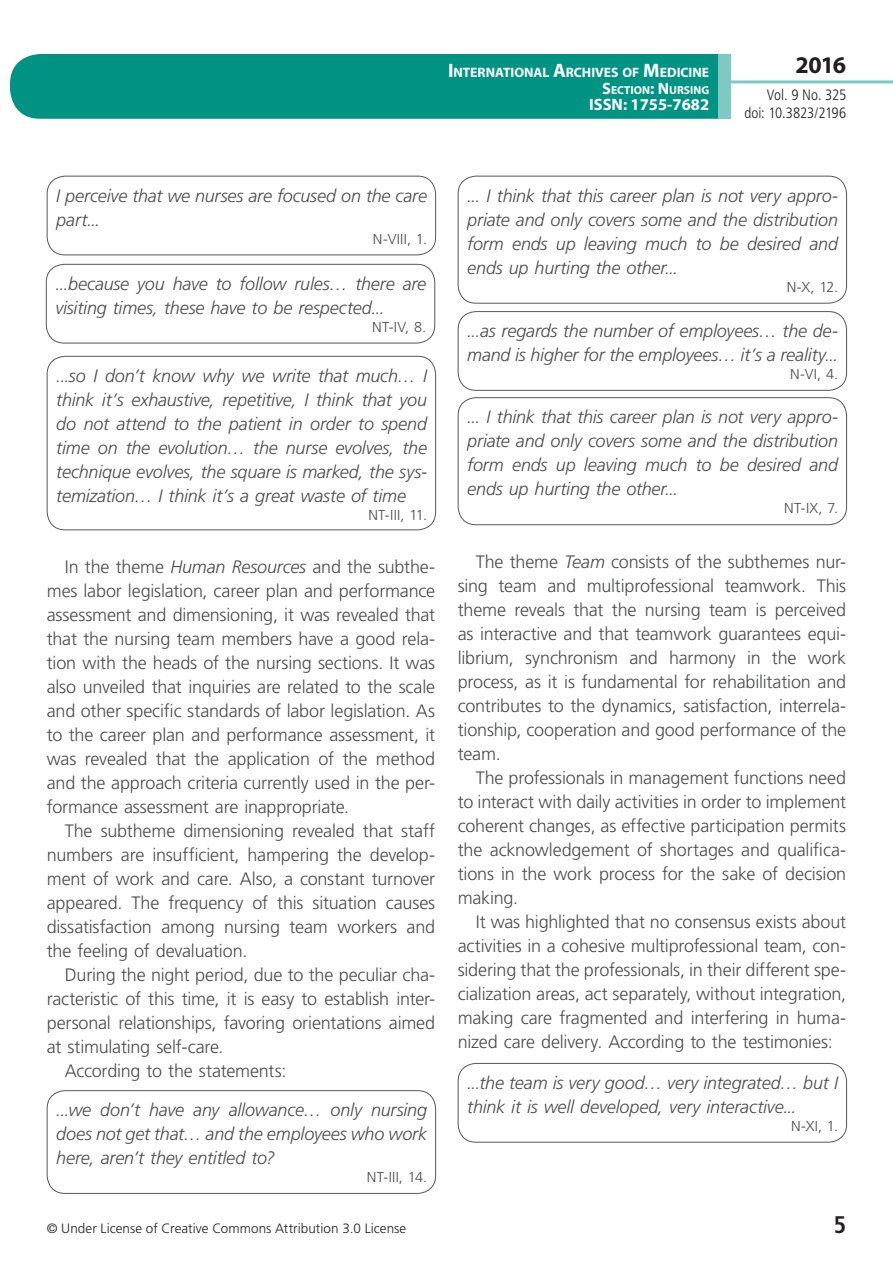
<style>
.page{position:relative;width:893px;height:1263px;background:#fff}
.page>*{position:absolute;margin:0;border:0;box-sizing:border-box;transform-origin:0 0}
.t1{font:700 24px "Myriad Pro";color:#231f20}
.t2{font:700 condensed 24px "Frutiger LT Std";color:#231f20}
.t3{font:300 18px/24px "Frutiger LT Std";letter-spacing:-.01em;color:#4b4c4d;text-align:justify}
.t4{font:italic 300 18px/24px "Frutiger LT Std";letter-spacing:-.01em;color:#4b4c4d}
.t5{font:700 16.5px "Myriad Pro";color:#fff}
.t6{font:300 condensed 15px/18px "Frutiger LT Std";letter-spacing:-.005em;color:#231f20;text-align:right}
.t7{font:300 14.4px "Frutiger LT Std";letter-spacing:.02em;color:#4b4c4d}
.t8{font:700 13.65px "Myriad Pro";letter-spacing:-.005em;color:#fff}
.t9{font:300 13.5px "Frutiger LT Std";letter-spacing:.005em;color:#231f20}
.t10{font:700 11.55px "Myriad Pro";color:#fff}
.s1{font-size:19.5px}
.s2{font-size:16.5px}
.s3{font-style:italic}
</style>
<div class="page">
<div style="left:10px;top:54px;width:775px;height:65px;background:#009384;border-radius:30px"></div>
<div style="left:732px;top:0;width:161px;height:157px;background:#fff"></div>
<hr style="left:730px;top:80px;width:163px;height:3px;background:#80c9c2">
<div style="left:718px;top:54px;width:13px;height:65px;background:#80c9c2"></div>
<div style="left:47px;top:176px;width:389px;height:79px;border:1px solid #57585a;border-radius:18px"></div>
<div style="left:46px;top:264px;width:389px;height:79px;border:1px solid #57585a;border-radius:18px"></div>
<div style="left:47px;top:356px;width:389px;height:174px;border:1px solid #57585a;border-radius:18px"></div>
<div style="left:47px;top:1090px;width:389px;height:104px;border:1px solid #57585a;border-radius:18px"></div>
<div style="left:458px;top:176px;width:389px;height:128px;border:1px solid #57585a;border-radius:18px"></div>
<div style="left:458px;top:311px;width:389px;height:80px;border:1px solid #57585a;border-radius:18px"></div>
<div style="left:458px;top:397px;width:389px;height:128px;border:1px solid #57585a;border-radius:18px"></div>
<div style="left:458px;top:1063px;width:389px;height:79px;border:1px solid #57585a;border-radius:18px"></div>
<p class="t8" style="left:448px;top:64px;width:263px"><span class="s1">I</span>NTERNATIONAL <span class="s1">A</span>RCHIVES OF <span class="s1">M</span>EDICINE</p>
<p class="t10" style="left:602px;top:82px;width:109px"><span class="s2">S</span>ECTION<span class="s2">: N</span> URSING</p>
<p class="t5" style="left:589px;top:94px;width:122px">ISSN: 1755-7682</p>
<h1 class="t1" style="left:795px;top:49px;width:52px">2016</h1>
<p class="t6" style="left:745px;top:86px;width:103px">Vol. 9 No. 325 doi: 10.3823/2196</p>
<p class="t4" style="left:56px;top:184px;width:372px">I perceive that we nurses are focused on the care part...</p>
<p class="t7" style="left:373px;top:231px;width:56px">N-VIII, 1.</p>
<p class="t4" style="left:55px;top:272px;width:372px;text-indent:-9px"><sup>´</sup> ...because you have to follow rules… there are visiting times, these have to be respected...</p>
<p class="t7" style="left:372px;top:319px;width:56px">NT-IV, 8.</p>
<p class="t4" style="left:56px;top:364px;width:372px;text-align:justify">...so I don’t know why we write that much… I think it’s exhaustive, repetitive, I think that you do not attend to the patient in order to spend time on the evolution… the nurse evolves, the technique evolves, the square is marked, the sys&shy;temization… I think it’s a great waste of time</p>
<p class="t7" style="left:368px;top:507px;width:60px">NT-III, 11.</p>
<p class="t3" style="left:47px;top:555px;width:390px;text-indent:18px">In the theme <span class="s3">Human Resources</span> and the subthe&shy;mes labor legislation, career plan and performance assessment and dimensioning, it was revealed that that the nursing team members have a good rela&shy;tion with the heads of the nursing sections. It was also unveiled that inquiries are related to the scale and other specific standards of labor legislation. As to the career plan and performance assessment, it was revealed that the application of the method and the approach criteria currently used in the per&shy;formance assessment are inappropriate.</p>
<p class="t3" style="left:47px;top:819px;width:390px;text-indent:18px">The subtheme dimensioning revealed that staff numbers are insufficient, hampering the develop&shy;ment of work and care. Also, a constant turnover appeared. The frequency of this situation causes dissatisfaction among nursing team workers and the feeling of devaluation.</p>
<p class="t3" style="left:65px;top:963px;width:372px">During the night period, due to the peculiar cha-</p>
<p class="t3" style="left:47px;top:987px;width:390px">racteristic of this time, it is easy to establish inter-</p>
<p class="t3" style="left:47px;top:1011px;width:390px">personal relationships, favoring orientations aimed</p>
<p class="t3" style="left:47px;top:1035px;width:178px">at stimulating self-care.</p>
<p class="t3" style="left:65px;top:1059px;width:223px">According to the statements:</p>
<p class="t4" style="left:56px;top:1098px;width:372px;text-align:justify">...we don’t have any allowance… only nursing does not get that… and the employees who work here, aren’t they entitled to?</p>
<p class="t7" style="left:367px;top:1169px;width:62px">NT-III, 14.</p>
<p class="t4" style="left:467px;top:184px;width:372px;text-align:justify">... I think that this career plan is not very appro&shy;priate and only covers some and the distribution form ends up leaving much to be desired and ends up hurting the other...</p>
<p class="t7" style="left:787px;top:279px;width:53px">N-X, 12.</p>
<p class="t4" style="left:467px;top:319px;width:372px">...as regards the number of employees… the de&shy;mand is higher for the employees… it’s a reality...</p>
<p class="t7" style="left:790px;top:366px;width:50px">N-VI, 4.</p>
<p class="t4" style="left:467px;top:405px;width:372px;text-align:justify">... I think that this career plan is not very appro&shy;priate and only covers some and the distribution form ends up leaving much to be desired and ends up hurting the other...</p>
<p class="t7" style="left:784px;top:500px;width:55px">NT-IX, 7.</p>
<p class="t3" style="left:458px;top:550px;width:390px;text-indent:18px">The theme <span class="s3">Team</span> consists of the subthemes nur&shy;sing team and multiprofessional teamwork. This theme reveals that the nursing team is perceived as interactive and that teamwork guarantees equi&shy;librium, synchronism and harmony in the work process, as it is fundamental for rehabilitation and contributes to the dynamics, satisfaction, interrela&shy;tionship, cooperation and good performance of the team.</p>
<p class="t3" style="left:458px;top:766px;width:390px;text-indent:18px">The professionals in management functions need to interact with daily activities in order to implement coherent changes, as effective participation permits the acknowledgement of shortages and qualifica&shy;tions in the work process for the sake of decision making.</p>
<p class="t3" style="left:458px;top:909px;width:390px;text-indent:18px">It was highlighted that no consensus exists about activities in a cohesive multiprofessional team, con&shy;sidering that the professionals, in their different spe&shy;cialization areas, act separately, without integration, making care fragmented and interfering in huma&shy;nized care delivery. According to the testimonies:</p>
<p class="t4" style="left:467px;top:1071px;width:372px">...the team is very good… very integrated… but I think it is well developed, very interactive...</p>
<p class="t7" style="left:791px;top:1118px;width:49px">N-XI, 1.</p>
<p class="t9" style="left:47px;top:1220px;width:361px">© Under License of Creative Commons Attribution 3.0 License</p>
<h1 class="t2" style="left:834px;top:1210px;width:14px">5</h1>
</div>
